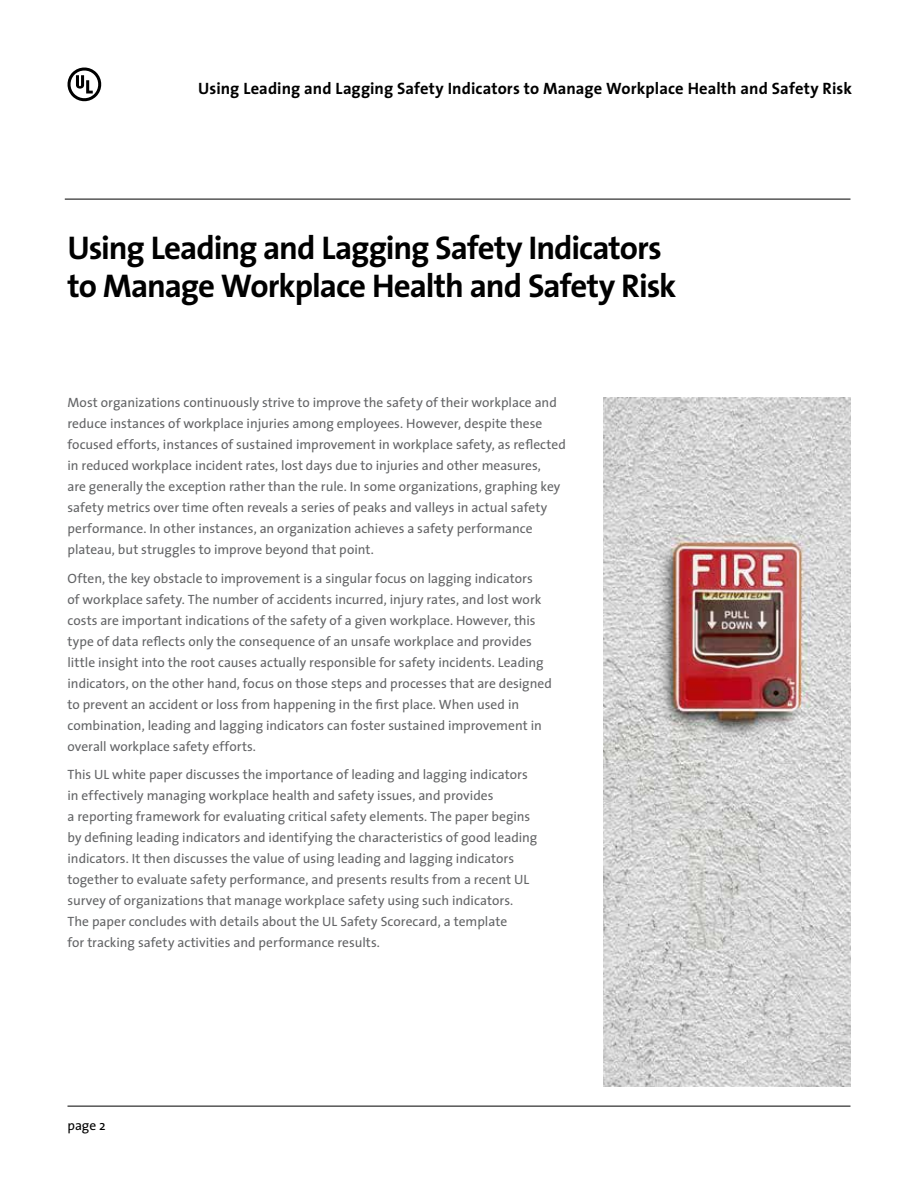
<style>
.page{position:relative;width:918px;height:1188px;background:#fff}
.page>*{position:absolute;margin:0;border:0;box-sizing:border-box;transform-origin:0 0}
.t1{font:700 33px/37.5px "The Sans";letter-spacing:-.03em;color:#000}
.t2{font:700 16.5px "The Sans";letter-spacing:.005em;color:#000}
.t3{font:13.5px/21px "The Sans";color:#636466}
.t4{font:13.5px "The Sans";color:#000}
</style>
<div class="page">
<svg style="left:67px;top:67px;width:35px;height:35px"></svg>
<hr style="left:65px;top:199px;width:785px;height:1px;background:#000">
<hr style="left:68px;top:1106px;width:782px;height:1px;background:#000">
<img style="left:604px;top:397px;width:246px;height:689px">
<p class="t2" style="left:198px;top:74px;width:655px">Using Leading and Lagging Safety Indicators to Manage Workplace Health and Safety Risk</p>
<h1 class="t1" style="left:68px;top:229px;width:611px">Using Leading and Lagging Safety Indicators to Manage Workplace Health and Safety Risk</h1>
<p class="t3" style="left:68px;top:392px;width:500px">Most organizations continuously strive to improve the safety of their workplace and reduce instances of workplace injuries among employees. However, despite these focused efforts, instances of sustained improvement in workplace safety, as reflected in reduced workplace incident rates, lost days due to injuries and other measures,<br>are generally the exception rather than the rule. In some organizations, graphing key safety metrics over time often reveals a series of peaks and valleys in actual safety performance. In other instances, an organization achieves a safety performance plateau, but struggles to improve beyond that point.</p>
<p class="t3" style="left:68px;top:567px;width:486px">Often, the key obstacle to improvement is a singular focus on lagging indicators<br>of workplace safety. The number of accidents incurred, injury rates, and lost work costs are important indications of the safety of a given workplace. However, this type of data reflects only the consequence of an unsafe workplace and provides little insight into the root causes actually responsible for safety incidents. Leading indicators, on the other hand, focus on those steps and processes that are designed to prevent an accident or loss from happening in the first place. When used in combination, leading and lagging indicators can foster sustained improvement in overall workplace safety efforts.</p>
<p class="t3" style="left:68px;top:764px;width:471px">This UL white paper discusses the importance of leading and lagging indicators in effectively managing workplace health and safety issues, and provides<br>a reporting framework for evaluating critical safety elements. The paper begins by defining leading indicators and identifying the characteristics of good leading indicators. It then discusses the value of using leading and lagging indicators together to evaluate safety performance, and presents results from a recent UL survey of organizations that manage workplace safety using such indicators.<br>The paper concludes with details about the UL Safety Scorecard, a template<br>for tracking safety activities and performance results.</p>
<p class="t4" style="left:68px;top:1115px;width:40px">page 2</p>
</div>
